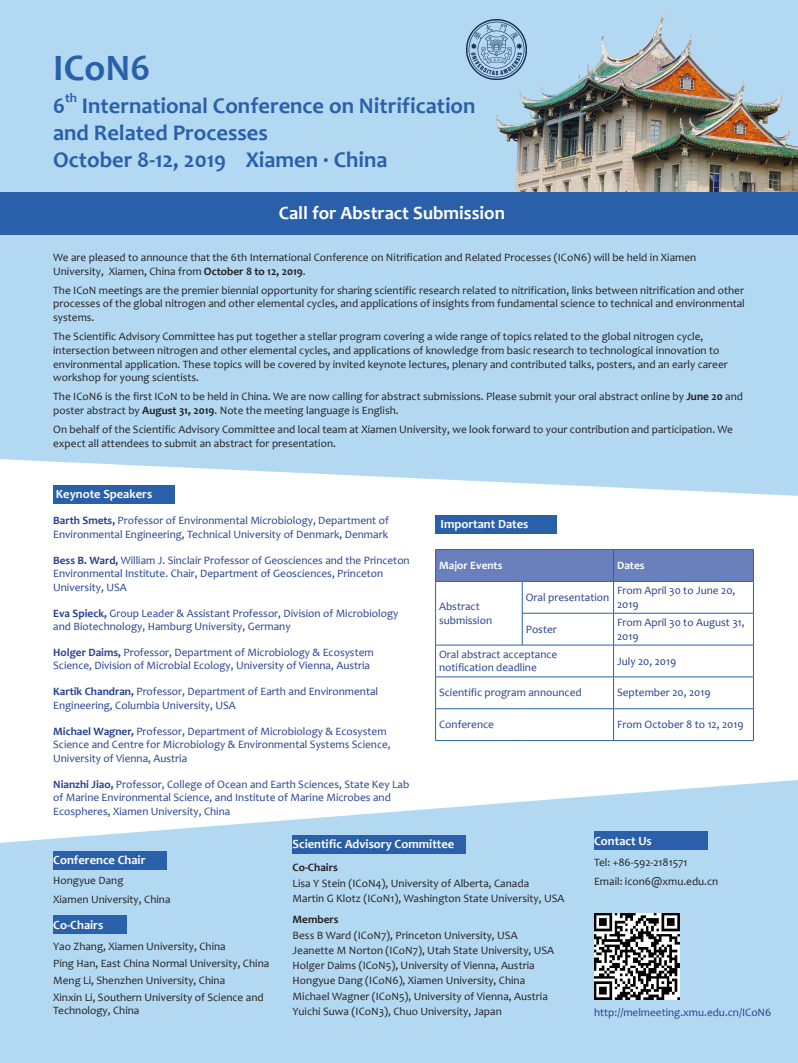
<style>
.page{position:relative;width:798px;height:1063px;background:#fff}
.page>*{position:absolute;margin:0;border:0;box-sizing:border-box;transform-origin:0 0}
.t1{font:700 37.5px "Candara";color:#2a60aa}
.t2{font:700 22.5px/27px "Candara";color:#2a60aa}
.t3{font:700 18.75px "Candara";color:#fff}
.t4{font:700 13.12px "Candara";color:#2a60aa}
.t5{font:700 12.5px "Candara";color:#fff}
.t6{font:11.25px/13.8px "Candara";color:#231f20}
.t7{font:11.25px/13.5px "Candara";color:#253f8e}
.t8{font:700 11.25px "Candara";color:#fff}
.t9{font:700 11.25px "Candara";color:#231f20}
.s1{font-weight:700}
</style>
<div class="page">
<div style="left:53px;top:486px;width:122px;height:18px;background:#2a60aa"></div>
<div style="left:435px;top:516px;width:121px;height:18px;background:#2a60aa"></div>
<div style="left:0;top:0;width:797px;height:496px;background:#b3d9f2"></div>
<svg style="left:0;top:780px;width:797px;height:283px;background:#bcddf3"></svg>
<img style="left:495px;top:10px;width:302px;height:182px">
<div style="left:0;top:192px;width:797px;height:43px;background:#2a60aa"></div>
<div style="left:436px;top:550px;width:317px;height:31px;background:#6a80bd"></div>
<hr style="left:435px;top:549px;width:87px;height:1px;background:#2a60aa">
<hr style="left:435px;top:550px;width:1px;height:31px;background:#2a60aa">
<hr style="left:522px;top:549px;width:91px;height:1px;background:#2a60aa">
<hr style="left:435px;top:709px;width:87px;height:1px;background:#2a60aa">
<hr style="left:522px;top:709px;width:91px;height:1px;background:#2a60aa">
<hr style="left:613px;top:709px;width:140px;height:1px;background:#2a60aa">
<hr style="left:435px;top:677px;width:1px;height:32px;background:#2a60aa">
<hr style="left:435px;top:709px;width:1px;height:31px;background:#2a60aa">
<hr style="left:435px;top:740px;width:87px;height:1px;background:#2a60aa">
<hr style="left:522px;top:740px;width:91px;height:1px;background:#2a60aa">
<hr style="left:613px;top:549px;width:140px;height:1px;background:#2a60aa">
<hr style="left:613px;top:550px;width:1px;height:31px;background:#2a60aa">
<hr style="left:753px;top:550px;width:1px;height:31px;background:#2a60aa">
<hr style="left:613px;top:582px;width:1px;height:31px;background:#2a60aa">
<hr style="left:613px;top:613px;width:1px;height:32px;background:#2a60aa">
<hr style="left:753px;top:613px;width:1px;height:32px;background:#2a60aa">
<hr style="left:613px;top:645px;width:1px;height:32px;background:#2a60aa">
<hr style="left:613px;top:677px;width:1px;height:32px;background:#2a60aa">
<hr style="left:753px;top:677px;width:1px;height:32px;background:#2a60aa">
<hr style="left:613px;top:709px;width:1px;height:31px;background:#2a60aa">
<hr style="left:753px;top:709px;width:1px;height:31px;background:#2a60aa">
<hr style="left:613px;top:740px;width:140px;height:1px;background:#2a60aa">
<hr style="left:435px;top:581px;width:87px;height:1px;background:#2a60aa">
<hr style="left:435px;top:582px;width:1px;height:31px;background:#2a60aa">
<hr style="left:435px;top:613px;width:1px;height:32px;background:#2a60aa">
<hr style="left:522px;top:613px;width:1px;height:32px;background:#2a60aa">
<hr style="left:522px;top:581px;width:91px;height:1px;background:#2a60aa">
<hr style="left:522px;top:582px;width:1px;height:31px;background:#2a60aa">
<hr style="left:613px;top:581px;width:140px;height:1px;background:#2a60aa">
<hr style="left:753px;top:582px;width:1px;height:31px;background:#2a60aa">
<hr style="left:522px;top:613px;width:91px;height:1px;background:#2a60aa">
<hr style="left:613px;top:613px;width:140px;height:1px;background:#2a60aa">
<hr style="left:435px;top:645px;width:87px;height:1px;background:#2a60aa">
<hr style="left:435px;top:645px;width:1px;height:32px;background:#2a60aa">
<hr style="left:522px;top:645px;width:91px;height:1px;background:#2a60aa">
<hr style="left:613px;top:645px;width:140px;height:1px;background:#2a60aa">
<hr style="left:753px;top:645px;width:1px;height:32px;background:#2a60aa">
<hr style="left:435px;top:677px;width:87px;height:1px;background:#2a60aa">
<hr style="left:522px;top:677px;width:91px;height:1px;background:#2a60aa">
<hr style="left:613px;top:677px;width:140px;height:1px;background:#2a60aa">
<div style="left:291px;top:835px;width:174px;height:19px;background:#2a60aa"></div>
<div style="left:53px;top:851px;width:114px;height:19px;background:#2a60aa"></div>
<div style="left:594px;top:831px;width:113px;height:19px;background:#2a60aa"></div>
<div style="left:53px;top:915px;width:74px;height:19px;background:#2a60aa"></div>
<img style="left:466px;top:19px;width:60px;height:60px">
<img style="left:594px;top:913px;width:85px;height:86px">
<p class="t1" style="left:53px;top:45px;width:98px">ICoN6</p>
<p class="t2" style="left:53px;top:92px;width:13px">6</p>
<p class="t4" style="left:65px;top:90px;width:13px">th</p>
<p class="t2" style="left:53px;top:92px;width:423px;text-indent:29px">International Conference on Nitrification and Related Processes</p>
<p class="t2" style="left:53px;top:146px;width:336px">October 8-12, 2019 Xiamen · China</p>
<p class="t3" style="left:278px;top:202px;width:228px">Call for Abstract Submission</p>
<p class="t6" style="left:53px;top:250px;width:644px">We are pleased to announce that the 6th International Conference on Nitrification and Related Processes (ICoN6) will be held in Xiamen<br>University, Xiamen, China from <span class="s1">October 8 to 12, 2019</span>.</p>
<p class="t6" style="left:53px;top:283px;width:693px;text-align:justify">The ICoN meetings are the premier biennial opportunity for sharing scientific research related to nitrification, links between nitrification and other processes of the global nitrogen and other elemental cycles, and applications of insights from fundamental science to technical and environmental systems.</p>
<p class="t6" style="left:53px;top:330px;width:675px">The Scientific Advisory Committee has put together a stellar program covering a wide range of topics related to the global nitrogen cycle, intersection between nitrogen and other elemental cycles, and applications of knowledge from basic research to technological innovation to environmental application. These topics will be covered by invited keynote lectures, plenary and contributed talks, posters, and an early career workshop for young scientists.</p>
<p class="t6" style="left:53px;top:390px;width:691px">The ICoN6 is the first ICoN to be held in China. We are now calling for abstract submissions. Please submit your oral abstract online by <span class="s1">June 20</span> and poster abstract by <span class="s1">August 31, 2019</span>. Note the meeting language is English.</p>
<p class="t6" style="left:53px;top:423px;width:681px">On behalf of the Scientific Advisory Committee and local team at Xiamen University, we look forward to your contribution and participation. We expect all attendees to submit an abstract for presentation.</p>
<p class="t5" style="left:56px;top:486px;width:98px">Keynote Speakers</p>
<p class="t7" style="left:53px;top:514px;width:337px"><span class="s1">Barth Smets,</span> Professor of Environmental Microbiology, Department of<br>Environmental Engineering, Technical University of Denmark, Denmark</p>
<p class="t7" style="left:53px;top:553px;width:358px"><span class="s1">Bess B. Ward,</span> William J. Sinclair Professor of Geosciences and the Princeton<br>Environmental Institute. Chair, Department of Geosciences, Princeton<br>University, USA</p>
<p class="t7" style="left:53px;top:606px;width:346px"><span class="s1">Eva Spieck,</span> Group Leader &amp; Assistant Professor, Division of Microbiology and Biotechnology, Hamburg University, Germany</p>
<p class="t7" style="left:53px;top:645px;width:322px"><span class="s1">Holger Daims,</span> Professor, Department of Microbiology &amp; Ecosystem<br>Science, Division of Microbial Ecology, University of Vienna, Austria</p>
<p class="t7" style="left:53px;top:685px;width:326px"><span class="s1">Kartik Chandran,</span> Professor, Department of Earth and Environmental<br>Engineering, Columbia University, USA</p>
<p class="t7" style="left:53px;top:724px;width:339px"><span class="s1">Michael Wagner,</span> Professor, Department of Microbiology &amp; Ecosystem<br>Science and Centre for Microbiology &amp; Environmental Systems Science,<br>University of Vienna, Austria</p>
<p class="t7" style="left:53px;top:777px;width:357px"><span class="s1">Nianzhi Jiao,</span> Professor, College of Ocean and Earth Sciences, State Key Lab of Marine Environmental Science, and Institute of Marine Microbes and<br>Ecospheres, Xiamen University, China</p>
<p class="t5" style="left:440px;top:516px;width:89px">Important Dates</p>
<p class="t8" style="left:439px;top:559px;width:65px">Major Events</p>
<p class="t8" style="left:617px;top:559px;width:29px">Dates</p>
<p class="t7" style="left:439px;top:600px;width:54px">Abstract submission</p>
<p class="t7" style="left:525px;top:590px;width:85px">Oral presentation</p>
<p class="t7" style="left:617px;top:584px;width:120px">From April 30 to June 20,<br>2019</p>
<p class="t7" style="left:525px;top:622px;width:33px">Poster</p>
<p class="t7" style="left:617px;top:615px;width:129px">From April 30 to August 31,<br>2019</p>
<p class="t7" style="left:439px;top:647px;width:120px">Oral abstract acceptance notification deadline</p>
<p class="t7" style="left:617px;top:654px;width:61px">July 20, 2019</p>
<p class="t7" style="left:439px;top:686px;width:144px">Scientific program announced</p>
<p class="t7" style="left:617px;top:686px;width:95px">September 20, 2019</p>
<p class="t7" style="left:439px;top:718px;width:56px">Conference</p>
<p class="t7" style="left:617px;top:718px;width:128px">From October 8 to 12, 2019</p>
<p class="t5" style="left:53px;top:853px;width:94px">Conference Chair</p>
<p class="t6" style="left:53px;top:873px;width:72px">Hongyue Dang</p>
<p class="t6" style="left:53px;top:892px;width:119px">Xiamen University, China</p>
<p class="t5" style="left:53px;top:917px;width:52px">Co-Chairs</p>
<p class="t6" style="left:53px;top:939px;width:174px">Yao Zhang, Xiamen University, China</p>
<p class="t6" style="left:53px;top:956px;width:217px">Ping Han, East China Normal University, China</p>
<p class="t6" style="left:53px;top:973px;width:173px">Meng Li, Shenzhen University, China</p>
<p class="t6" style="left:53px;top:990px;width:212px;line-height:13.5px">Xinxin Li, Southern University of Science and<br>Technology, China</p>
<p class="t5" style="left:292px;top:837px;width:163px">Scientific Advisory Committee</p>
<p class="t9" style="left:292px;top:861px;width:47px">Co-Chairs</p>
<p class="t6" style="left:292px;top:876px;width:238px">Lisa Y Stein (ICoN4), University of Alberta, Canada</p>
<p class="t6" style="left:292px;top:891px;width:273px">Martin G Klotz (ICoN1), Washington State University, USA</p>
<p class="t9" style="left:292px;top:913px;width:47px">Members</p>
<p class="t6" style="left:292px;top:928px;width:226px">Bess B Ward (ICoN7), Princeton University, USA</p>
<p class="t6" style="left:292px;top:943px;width:263px">Jeanette M Norton (ICoN7), Utah State University, USA</p>
<p class="t6" style="left:292px;top:959px;width:243px">Holger Daims (ICoN5), University of Vienna, Austria</p>
<p class="t6" style="left:292px;top:974px;width:234px">Hongyue Dang (ICoN6), Xiamen University, China</p>
<p class="t6" style="left:292px;top:989px;width:257px">Michael Wagner (ICoN5), University of Vienna, Austria</p>
<p class="t6" style="left:292px;top:1004px;width:210px">Yuichi Suwa (ICoN3), Chuo University, Japan</p>
<p class="t5" style="left:594px;top:833px;width:59px">Contact Us</p>
<p class="t6" style="left:594px;top:856px;width:95px">Tel: +86-592-2181571</p>
<p class="t6" style="left:594px;top:874px;width:126px">Email: icon6@xmu.edu.cn</p>
<p class="t7" style="left:594px;top:1005px;width:179px">http://melmeeting.xmu.edu.cn/ICoN6</p>
</div>
